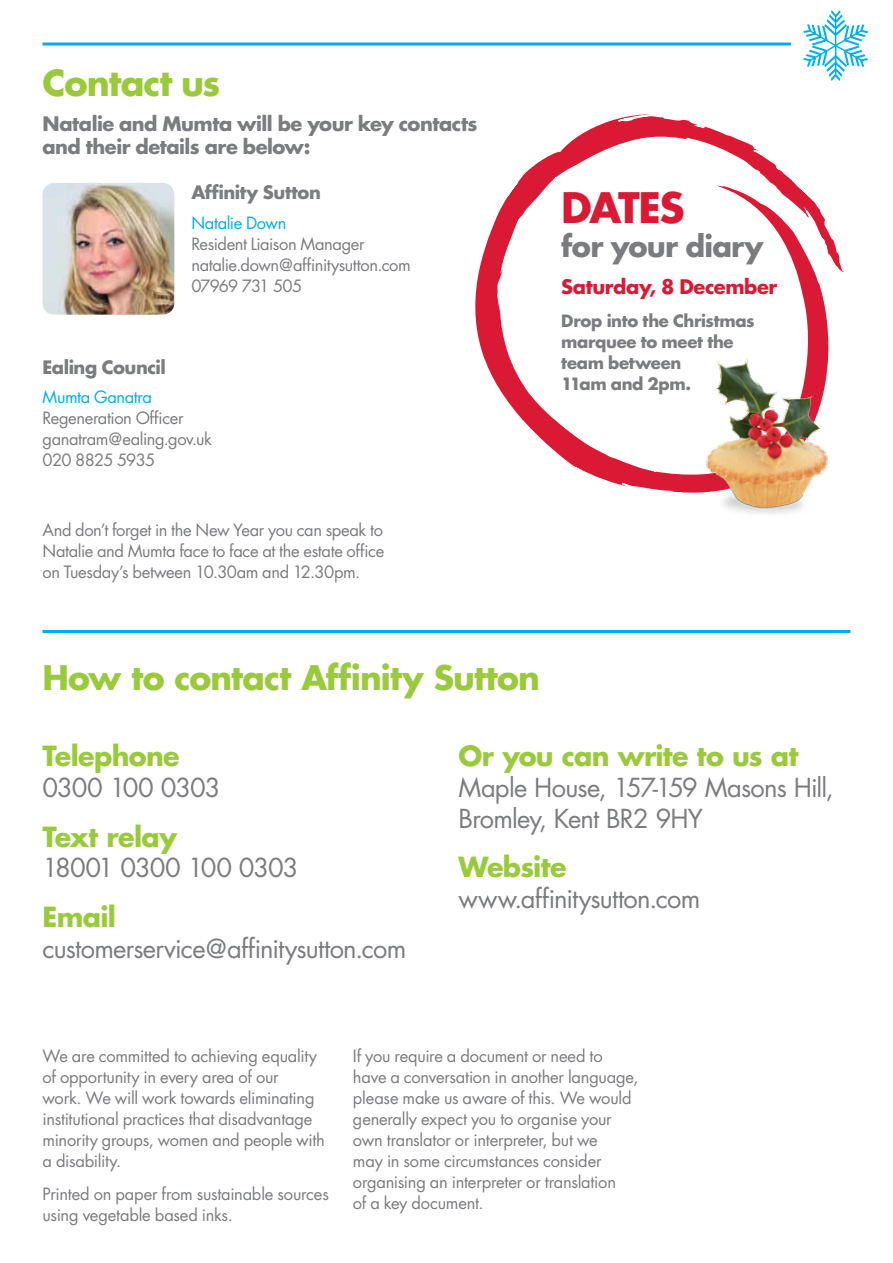
<style>
.page{position:relative;width:893px;height:1263px;background:#fff}
.page>*{position:absolute;margin:0;border:0;box-sizing:border-box;transform-origin:0 0}
.t1{font:700 40.95px "Futura";letter-spacing:-.05em;color:#da1a35}
.t2{font:700 34.95px "Futura";letter-spacing:-.025em;color:#9aca3c}
.t3{font:700 33px "Futura";letter-spacing:-.025em;color:#9aca3c}
.t4{font:700 28.95px "Futura";letter-spacing:-.025em;color:#7b7c7f}
.back_heading{font:700 27px "Futura";letter-spacing:-.025em;color:#9aca3c}
.back_body{font:700 27px "Futura";letter-spacing:-.025em;color:#9aca3c}
.back_body-2{font:25.5px/30.6px "Futura";letter-spacing:-.03em;color:#7b7c7f}
.Intro{font:700 19.5px/23.4px "Futura";letter-spacing:-.025em;color:#7b7c7f}
.Intro-2{font:700 19.5px "Futura";letter-spacing:-.02em;color:#da1a35}
.Body_Copy{font:700 18px "Futura";letter-spacing:-.025em;color:#7b7c7f}
.Body{font:16.5px/21px "Futura";letter-spacing:-.015em;color:#7b7c7f}
.Body_Copy-2{font:16.5px/21px "Futura";letter-spacing:-.025em;color:#7b7c7f}
.Body_Copy-3{font:700 16.5px/21px "Futura";letter-spacing:-.02em;color:#7b7c7f}
.s1{color:#00aeef}
</style>
<div class="page">
<hr style="left:43px;top:630px;width:807px;height:3px;background:#00aeef">
<img style="left:43px;top:183px;width:131px;height:132px">
<hr style="left:43px;top:43px;width:748px;height:3px;background:#00aeef">
<svg style="left:803px;top:10px;width:66px;height:71px"></svg>
<svg style="left:475px;top:114px;width:369px;height:378px"></svg>
<img style="left:677px;top:350px;width:167px;height:164px">
<p class="t2" style="left:43px;top:60px;width:180px">Contact us</p>
<p class="Intro" style="left:43px;top:112px;width:436px">Natalie and Mumta will be your key contacts and their details are below:</p>
<p class="Body_Copy" style="left:191px;top:181px;width:131px">Affinity Sutton</p>
<p class="Body_Copy-2" style="left:191px;top:212px;width:221px"><span class="s1">Natalie Down<br></span>Resident Liaison Manager natalie.down@affinitysutton.com<br>07969 731 505</p>
<p class="Body_Copy" style="left:43px;top:355px;width:125px">Ealing Council</p>
<p class="Body_Copy-2" style="left:43px;top:387px;width:171px"><span class="s1">Mumta Ganatra<br></span>Regeneration Officer ganatram@ealing.gov.uk<br>020 8825 5935</p>
<p class="Body_Copy-2" style="left:43px;top:520px;width:343px;text-align:justify">And don’t forget in the New Year you can speak to Natalie and Mumta face to face at the estate office on Tuesday’s between 10.30am and 12.30pm.</p>
<p class="t1" style="left:561px;top:180px;width:125px">DATES</p>
<p class="t4" style="left:561px;top:227px;width:204px">for your diary</p>
<p class="Intro-2" style="left:561px;top:273px;width:218px">Saturday, 8 December</p>
<p class="Body_Copy-3" style="left:561px;top:310px;width:195px">Drop into the Christmas marquee to meet the team between<br>11am and 2pm.</p>
<p class="t3" style="left:43px;top:655px;width:499px">How to contact Affinity Sutton</p>
<p class="back_heading" style="left:43px;top:738px;width:139px">Telephone</p>
<p class="back_body-2" style="left:43px;top:773px;width:179px">0300 100 0303</p>
<p class="back_body" style="left:43px;top:819px;width:136px">Text relay</p>
<p class="back_body-2" style="left:43px;top:853px;width:258px">18001 0300 100 0303</p>
<p class="back_heading" style="left:43px;top:899px;width:75px">Email</p>
<p class="back_body-2" style="left:43px;top:933px;width:365px">customerservice@affinitysutton.com</p>
<p class="back_heading" style="left:459px;top:738px;width:341px">Or you can write to us at</p>
<p class="back_body-2" style="left:459px;top:773px;width:377px">Maple House, 157-159 Masons Hill,<br>Bromley, Kent BR2 9HY</p>
<p class="back_heading" style="left:459px;top:849px;width:109px">Website</p>
<p class="back_body-2" style="left:459px;top:883px;width:243px">www.affinitysutton.com</p>
<p class="Body" style="left:43px;top:1045px;width:284px">We are committed to achieving equality of opportunity in every area of our<br>work. We will work towards eliminating institutional practices that disadvantage minority groups, women and people with a disability.</p>
<p class="Body" style="left:43px;top:1183px;width:288px">Printed on paper from sustainable sources using vegetable based inks.</p>
<p class="Body" style="left:353px;top:1045px;width:287px">If you require a document or need to have a conversation in another language, please make us aware of this. We would generally expect you to organise your own translator or interpreter, but we<br>may in some circumstances consider organising an interpreter or translation<br>of a key document.</p>
</div>
